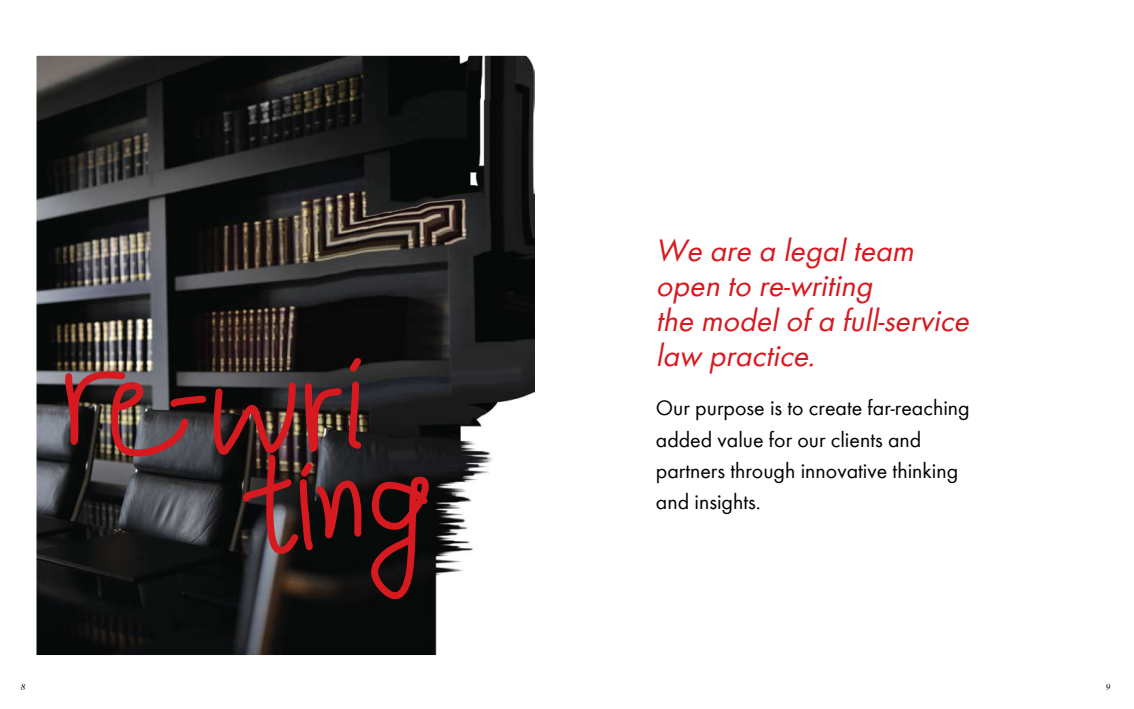
<style>
.page{position:relative;width:1134px;height:709px;background:#fff}
.page>*{position:absolute;margin:0;border:0;box-sizing:border-box;transform-origin:0 0}
.t1{font:italic 32px/35px "Futura Greek";color:#d71920}
.t2{font:22px/31.2px "Futura Greek";color:#000}
.t3{font:italic 9px "Times";color:#000}
</style>
<div class="page">
<img style="left:38px;top:57px;width:497px;height:597px">
<svg style="left:62px;top:351px;width:372px;height:304px;background:#342323"></svg>
<h1 class="t1" style="left:656px;top:234px;width:315px">We are a legal team open to re-writing<br>the model of a full-service law practice.</h1>
<p class="t2" style="left:656px;top:393px;width:315px">Our purpose is to create far-reaching added value for our clients and partners through innovative thinking and insights.</p>
<p class="t3" style="left:21px;top:678px;width:6px">8</p>
<p class="t3" style="left:1106px;top:678px;width:6px">9</p>
</div>
